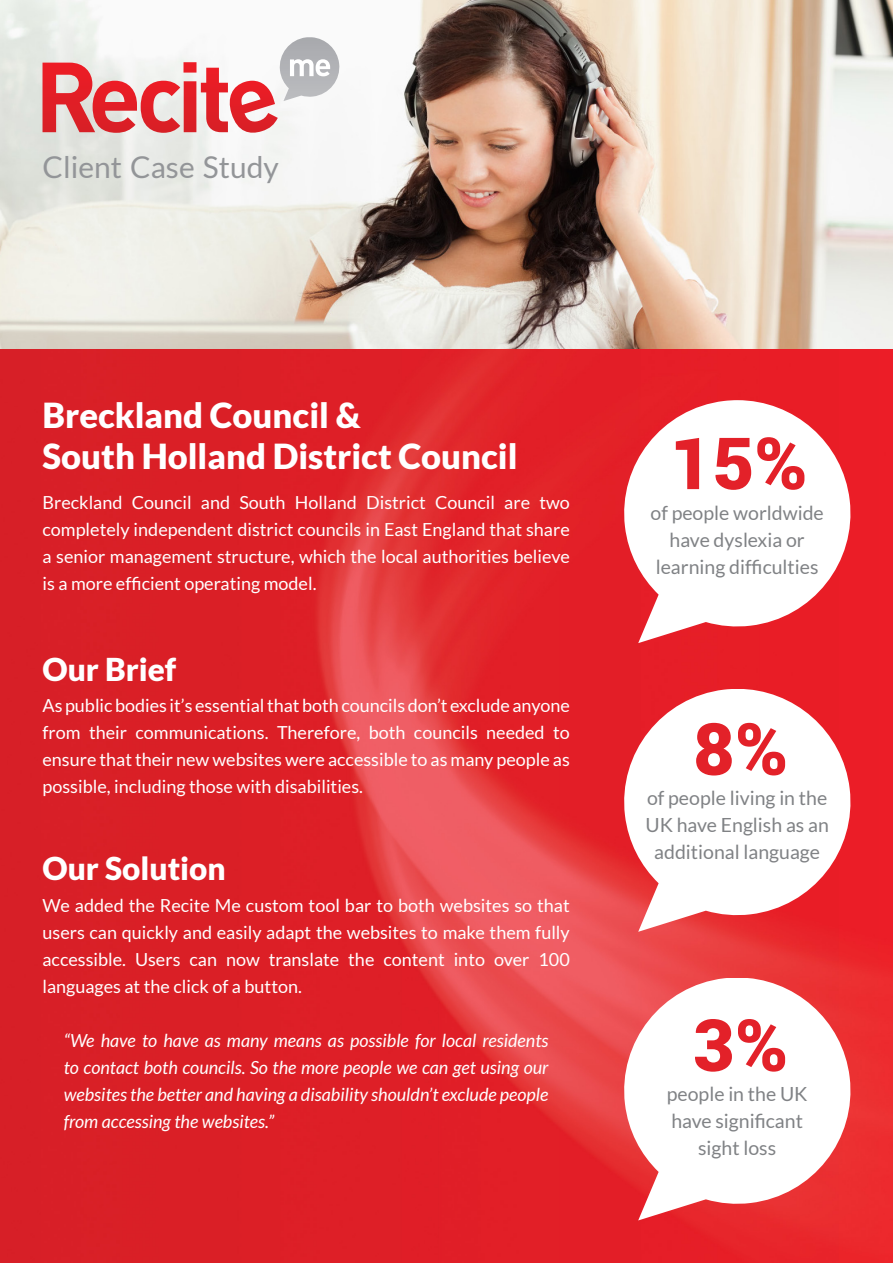
<style>
.page{position:relative;width:893px;height:1263px;background:#fff}
.page>*{position:absolute;margin:0;border:0;box-sizing:border-box;transform-origin:0 0}
.t1{font:900 72px "Roboto";color:#e32129}
.t2{font:900 34.5px "Lato";color:#fff}
.t3{font:900 31.5px "Lato";color:#fff}
.t4{font:30px "Lato";color:#939598}
.t5{font:19.5px/27px "Lato";color:#808285;text-align:center}
.t6{font:18px/27px "Lato";color:#fff;text-align:justify}
.t7{font:italic 18px/27px "Lato";color:#fff;text-align:justify}
</style>
<div class="page">
<img style="left:0;top:0;width:893px;height:349px">
<img style="left:0;top:349px;width:893px;height:914px">
<svg style="left:622px;top:400px;width:229px;height:243px"></svg>
<svg style="left:622px;top:689px;width:229px;height:243px"></svg>
<svg style="left:622px;top:978px;width:229px;height:242px"></svg>
<svg style="left:43px;top:37px;width:298px;height:98px"></svg>
<p class="t4" style="left:43px;top:150px;width:238px">Client Case Study</p>
<p class="t2" style="left:43px;top:395px;width:320px">Breckland Council &amp;</p>
<p class="t2" style="left:43px;top:436px;width:477px">South Holland District Council</p>
<p class="t6" style="left:43px;top:489px;width:529px">Breckland Council and South Holland District Council are two completely independent district councils in East England that share a senior management structure, which the local authorities believe is a more efficient operating model.</p>
<p class="t3" style="left:43px;top:650px;width:135px">Our Brief</p>
<p class="t6" style="left:43px;top:692px;width:529px">As public bodies it’s essential that both councils don’t exclude anyone from their communications. Therefore, both councils needed to ensure that their new websites were accessible to as many people as possible, including those with disabilities.</p>
<p class="t3" style="left:43px;top:850px;width:185px">Our Solution</p>
<p class="t6" style="left:43px;top:892px;width:529px">We added the Recite Me custom tool bar to both websites so that users can quickly and easily adapt the websites to make them fully accessible. Users can now translate the content into over 100 languages at the click of a button.</p>
<p class="t7" style="left:64px;top:1027px;width:486px">“We have to have as many means as possible for local residents to contact both councils. So the more people we can get using our websites the better and having a disability shouldn’t exclude people from accessing the websites.”</p>
<p class="t1" style="left:671px;top:413px;width:138px">15%</p>
<p class="t5" style="left:650px;top:499px;width:175px">of people worldwide have dyslexia or learning difficulties</p>
<p class="t1" style="left:693px;top:698px;width:97px">8%</p>
<p class="t5" style="left:645px;top:784px;width:185px;text-align:left">of people living in the<br>UK have English as an</p>
<p class="t5" style="left:654px;top:838px;width:167px">additional language</p>
<p class="t1" style="left:693px;top:994px;width:97px">3%</p>
<p class="t5" style="left:667px;top:1081px;width:142px">people in the UK</p>
<p class="t5" style="left:671px;top:1108px;width:133px">have significant</p>
<p class="t5" style="left:698px;top:1135px;width:80px">sight loss</p>
</div>
